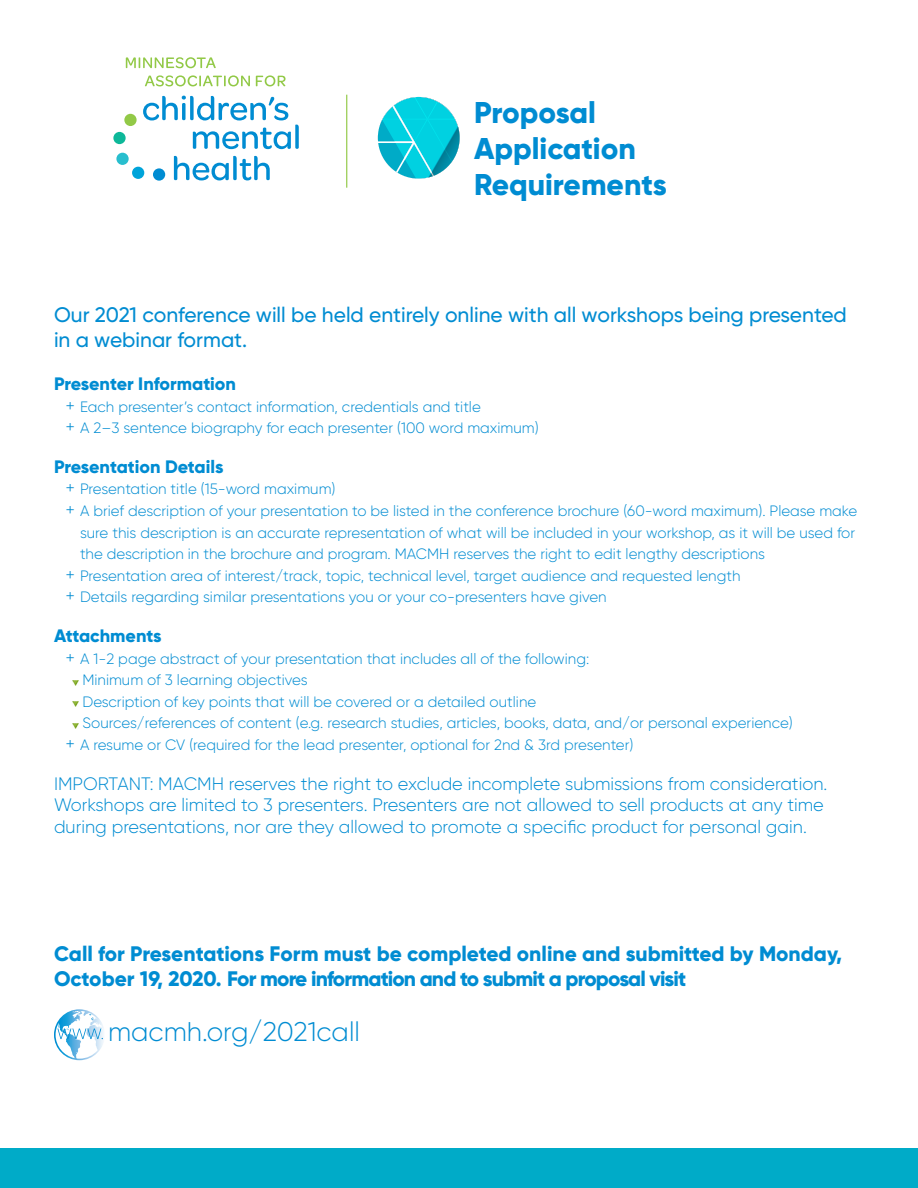
<style>
.page{position:relative;width:918px;height:1188px;background:#fff}
.page>*{position:absolute;margin:0;border:0;box-sizing:border-box;transform-origin:0 0}
.t1{font:800 30px/36px "Gilroy";color:#008cd2}
.t2{font:300 27px "Gilroy";color:#008cd2}
.t3{font:800 21px/25.2px "Gilroy";letter-spacing:-.01em;color:#008cd2}
.t4{font:500 21px/25.2px "Gilroy";color:#008cd2}
.t5{font:300 18px/21.6px "Gilroy";color:#008cd2}
.t6{font:800 18px "Gilroy";color:#008cd2}
.t7{font:300 15px/21.6px "Gilroy";color:#008cd2}
.s1{font-size:18px}
</style>
<div class="page">
<svg style="left:73px;top:680px;width:5px;height:5px"></svg>
<svg style="left:73px;top:702px;width:5px;height:5px"></svg>
<svg style="left:73px;top:723px;width:5px;height:5px"></svg>
<div style="left:0;top:1148px;width:918px;height:40px;background:#00abc8"></div>
<svg style="left:54px;top:1009px;width:50px;height:51px"></svg>
<div style="left:113px;top:132px;width:13px;height:12px;background:#0db899;border-radius:50%"></div>
<div style="left:132px;top:167px;width:12px;height:12px;background:#00a4da;border-radius:50%"></div>
<div style="left:124px;top:114px;width:13px;height:12px;background:#92c947;border-radius:50%"></div>
<div style="left:116px;top:153px;width:13px;height:12px;background:#28bece;border-radius:50%"></div>
<div style="left:153px;top:168px;width:12px;height:13px;background:#008cd2;border-radius:50%"></div>
<svg style="left:143px;top:96px;width:156px;height:53px"></svg>
<svg style="left:174px;top:156px;width:96px;height:24px"></svg>
<svg style="left:126px;top:57px;width:90px;height:11px"></svg>
<svg style="left:145px;top:75px;width:105px;height:11px"></svg>
<svg style="left:256px;top:75px;width:30px;height:11px"></svg>
<svg style="left:378px;top:97px;width:82px;height:82px"></svg>
<hr style="left:346px;top:95px;width:1px;height:93px;background:#92c947">
<p class="t1" style="left:474px;top:95px;width:194px">Proposal<br>Application<br>Requirements</p>
<p class="t4" style="left:54px;top:301px;width:794px">Our 2021 conference will be held entirely online with all workshops being presented in a webinar format.</p>
<p class="t6" style="left:54px;top:372px;width:183px">Presenter Information</p>
<p class="t7" style="left:66px;top:395px;width:417px"><span class="s1">+</span> Each presenter’s contact information, credentials and title</p>
<p class="t7" style="left:66px;top:417px;width:475px"><span class="s1">+</span> A 2–3 sentence biography for each presenter (100 word maximum)</p>
<p class="t6" style="left:54px;top:455px;width:171px">Presentation Details</p>
<p class="t7" style="left:66px;top:478px;width:271px"><span class="s1">+</span> Presentation title (15-word maximum)</p>
<p class="t7" style="left:80px;top:500px;width:779px;text-indent:-14px"><span class="s1">+</span> A brief description of your presentation to be listed in the conference brochure (60-word maximum). Please make sure this description is an accurate representation of what will be included in your workshop, as it will be used for the description in the brochure and program. MACMH reserves the right to edit lengthy descriptions</p>
<p class="t7" style="left:66px;top:565px;width:676px"><span class="s1">+</span> Presentation area of interest/track, topic, technical level, target audience and requested length</p>
<p class="t7" style="left:66px;top:586px;width:543px"><span class="s1">+</span> Details regarding similar presentations you or your co-presenters have given</p>
<p class="t6" style="left:54px;top:624px;width:109px">Attachments</p>
<p class="t7" style="left:66px;top:647px;width:525px"><span class="s1">+</span> A 1-2 page abstract of your presentation that includes all of the following:</p>
<p class="t7" style="left:82px;top:669px;width:227px">Minimum of 3 learning objectives</p>
<p class="t7" style="left:82px;top:691px;width:455px">Description of key points that will be covered or a detailed outline</p>
<p class="t7" style="left:82px;top:712px;width:712px">Sources/references of content (e.g. research studies, articles, books, data, and/or personal experience)</p>
<p class="t7" style="left:66px;top:734px;width:569px"><span class="s1">+</span> A resume or CV (required for the lead presenter, optional for 2nd &amp; 3rd presenter)</p>
<p class="t5" style="left:54px;top:772px;width:775px">IMPORTANT: MACMH reserves the right to exclude incomplete submissions from consideration.<br>Workshops are limited to 3 presenters. Presenters are not allowed to sell products at any time during presentations, nor are they allowed to promote a specific product for personal gain.</p>
<p class="t3" style="left:54px;top:941px;width:790px">Call for Presentations Form must be completed online and submitted by Monday,<br>October 19, 2020. For more information and to submit a proposal visit</p>
<p class="t2" style="left:108px;top:1015px;width:254px">macmh.org/2021call</p>
</div>
